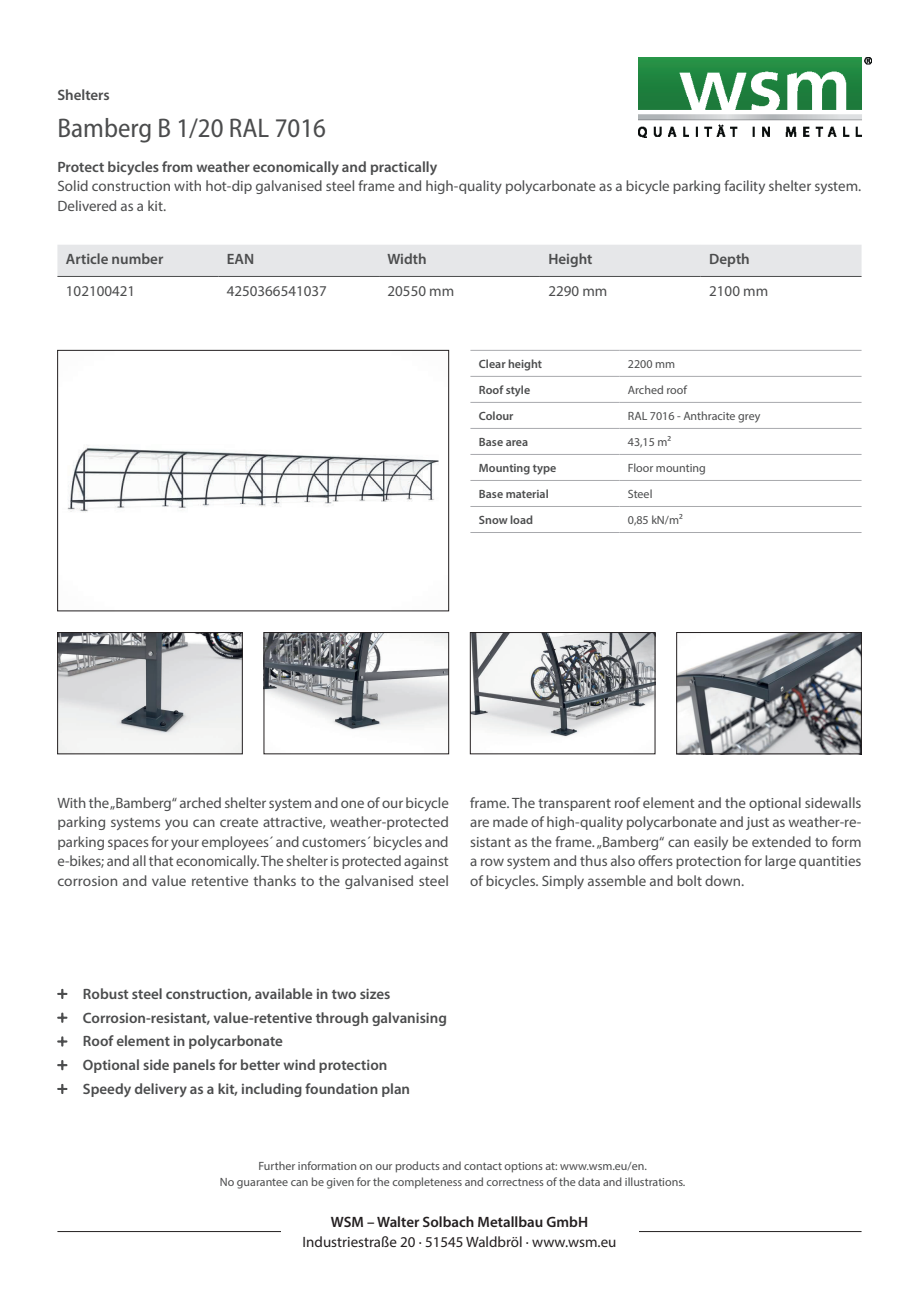
<style>
.page{position:relative;width:919px;height:1289px;background:#fff}
.page>*{position:absolute;margin:0;border:0;box-sizing:border-box;transform-origin:0 0}
.t1{font:semi-condensed 27px "Myriad Pro";color:#4b4c4d}
.t2{font:15px/19.5px "Myriad Pro";color:#4b4c4d;text-align:justify}
.t3{font:600 15px "Myriad Pro";color:#4b4c4d}
.t4{font:15px "Myriad Pro";color:#231f20}
.t5{font:600 15px "Myriad Pro";color:#231f20}
.t6{font:12px/16.5px "Myriad Pro";color:#4b4c4d;text-align:center}
.t7{font:600 12px "Myriad Pro";color:#4b4c4d}
</style>
<div class="page">
<hr style="left:470px;top:350px;width:149px;height:1px;background:#a8a9ad">
<hr style="left:619px;top:350px;width:242px;height:1px;background:#a8a9ad">
<hr style="left:470px;top:376px;width:149px;height:1px;background:#a8a9ad">
<hr style="left:619px;top:376px;width:242px;height:1px;background:#a8a9ad">
<hr style="left:470px;top:402px;width:149px;height:1px;background:#a8a9ad">
<hr style="left:619px;top:402px;width:242px;height:1px;background:#a8a9ad">
<hr style="left:470px;top:428px;width:149px;height:1px;background:#a8a9ad">
<hr style="left:619px;top:428px;width:242px;height:1px;background:#a8a9ad">
<hr style="left:470px;top:454px;width:149px;height:1px;background:#a8a9ad">
<hr style="left:619px;top:454px;width:242px;height:1px;background:#a8a9ad">
<hr style="left:470px;top:480px;width:149px;height:1px;background:#a8a9ad">
<hr style="left:619px;top:480px;width:242px;height:1px;background:#a8a9ad">
<hr style="left:470px;top:506px;width:149px;height:1px;background:#a8a9ad">
<hr style="left:619px;top:506px;width:242px;height:1px;background:#a8a9ad">
<hr style="left:470px;top:532px;width:149px;height:1px;background:#a8a9ad">
<hr style="left:619px;top:532px;width:242px;height:1px;background:#a8a9ad">
<img style="left:67px;top:445px;width:372px;height:67px">
<div style="left:57px;top:350px;width:392px;height:261px;border:1px solid #231f20"></div>
<img style="left:59px;top:634px;width:181px;height:118px">
<div style="left:57px;top:632px;width:185px;height:122px;border:1px solid #231f20"></div>
<img style="left:266px;top:634px;width:181px;height:96px">
<div style="left:264px;top:632px;width:185px;height:122px;border:1px solid #231f20"></div>
<img style="left:678px;top:634px;width:181px;height:118px">
<div style="left:676px;top:632px;width:185px;height:122px;border:1px solid #231f20"></div>
<img style="left:472px;top:634px;width:181px;height:103px">
<div style="left:470px;top:632px;width:185px;height:122px;border:1px solid #231f20"></div>
<div style="left:57px;top:245px;width:804px;height:31px;background:#e6e7e9"></div>
<hr style="left:57px;top:276px;width:161px;height:1px;background:#4b4c4d">
<hr style="left:218px;top:276px;width:161px;height:1px;background:#4b4c4d">
<hr style="left:379px;top:276px;width:161px;height:1px;background:#4b4c4d">
<hr style="left:540px;top:276px;width:160px;height:1px;background:#4b4c4d">
<hr style="left:700px;top:276px;width:161px;height:1px;background:#4b4c4d">
<hr style="left:57px;top:1231px;width:804px;height:1px;background:#231f20">
<img style="left:638px;top:57px;width:233px;height:80px">
<div style="left:281px;top:1215px;width:357px;height:31px;background:#fff"></div>
<p class="t3" style="left:57px;top:85px;width:54px">Shelters</p>
<p class="t1" style="left:57px;top:111px;width:270px">Bamberg B 1/20 RAL 7016</p>
<p class="t3" style="left:57px;top:157px;width:381px">Protect bicycles from weather economically and practically</p>
<p class="t2" style="left:57px;top:176px;width:805px">Solid construction with hot-dip galvanised steel frame and high-quality polycarbonate as a bicycle parking facility shelter system.<br>Delivered as a kit.</p>
<p class="t3" style="left:66px;top:250px;width:99px">Article number</p>
<p class="t3" style="left:227px;top:250px;width:29px">EAN</p>
<p class="t3" style="left:387px;top:250px;width:41px">Width</p>
<p class="t3" style="left:548px;top:250px;width:46px">Height</p>
<p class="t3" style="left:709px;top:250px;width:42px">Depth</p>
<p class="t2" style="left:66px;top:281px;width:71px">102100421</p>
<p class="t2" style="left:227px;top:281px;width:102px">4250366541037</p>
<p class="t2" style="left:387px;top:281px;width:68px">20550 mm</p>
<p class="t2" style="left:548px;top:281px;width:60px">2290 mm</p>
<p class="t2" style="left:709px;top:281px;width:60px">2100 mm</p>
<p class="t7" style="left:479px;top:356px;width:65px">Clear height</p>
<p class="t6" style="left:627px;top:355px;width:49px">2200 mm</p>
<p class="t7" style="left:479px;top:382px;width:53px">Roof style</p>
<p class="t6" style="left:627px;top:381px;width:60px">Arched roof</p>
<p class="t7" style="left:479px;top:408px;width:36px">Colour</p>
<p class="t6" style="left:627px;top:407px;width:134px">RAL 7016 - Anthracite grey</p>
<p class="t7" style="left:479px;top:434px;width:51px">Base area</p>
<p class="t6" style="left:627px;top:433px;width:45px">43,15 m²</p>
<p class="t7" style="left:479px;top:460px;width:79px">Mounting type</p>
<p class="t6" style="left:627px;top:459px;width:80px">Floor mounting</p>
<p class="t7" style="left:479px;top:486px;width:71px">Base material</p>
<p class="t6" style="left:627px;top:485px;width:26px">Steel</p>
<p class="t7" style="left:479px;top:512px;width:56px">Snow load</p>
<p class="t6" style="left:627px;top:511px;width:56px">0,85 kN/m²</p>
<p class="t2" style="left:57px;top:792px;width:393px">With the „Bamberg“ arched shelter system and one of our bicycle parking systems you can create attractive, weather-protected parking spaces for your employees´ and customers´ bicycles and e-bikes; and all that economically. The shelter is protected against corrosion and value retentive thanks to the galvanised steel</p>
<p class="t2" style="left:470px;top:792px;width:393px">frame. The transparent roof element and the optional sidewalls are made of high-quality polycarbonate and just as weather-re&shy;sistant as the frame. „Bamberg“ can easily be extended to form a row system and thus also offers protection for large quantities of bicycles. Simply assemble and bolt down.</p>
<p class="t3" style="left:83px;top:984px;width:309px">Robust steel construction, available in two sizes</p>
<p class="t3" style="left:83px;top:1008px;width:365px">Corrosion-resistant, value-retentive through galvanising</p>
<p class="t3" style="left:83px;top:1031px;width:201px">Roof element in polycarbonate</p>
<p class="t3" style="left:83px;top:1055px;width:306px">Optional side panels for better wind protection</p>
<p class="t3" style="left:83px;top:1079px;width:329px">Speedy delivery as a kit, including foundation plan</p>
<p class="t6" style="left:220px;top:1157px;width:467px">Further information on our products and contact options at: www.wsm.eu/en.<br>No guarantee can be given for the completeness and correctness of the data and illustrations.</p>
<p class="t5" style="left:331px;top:1212px;width:259px">WSM – Walter Solbach Metallbau GmbH</p>
<p class="t4" style="left:302px;top:1232px;width:315px">Industriestraße 20 · 51545 Waldbröl · www.wsm.eu</p>
</div>
